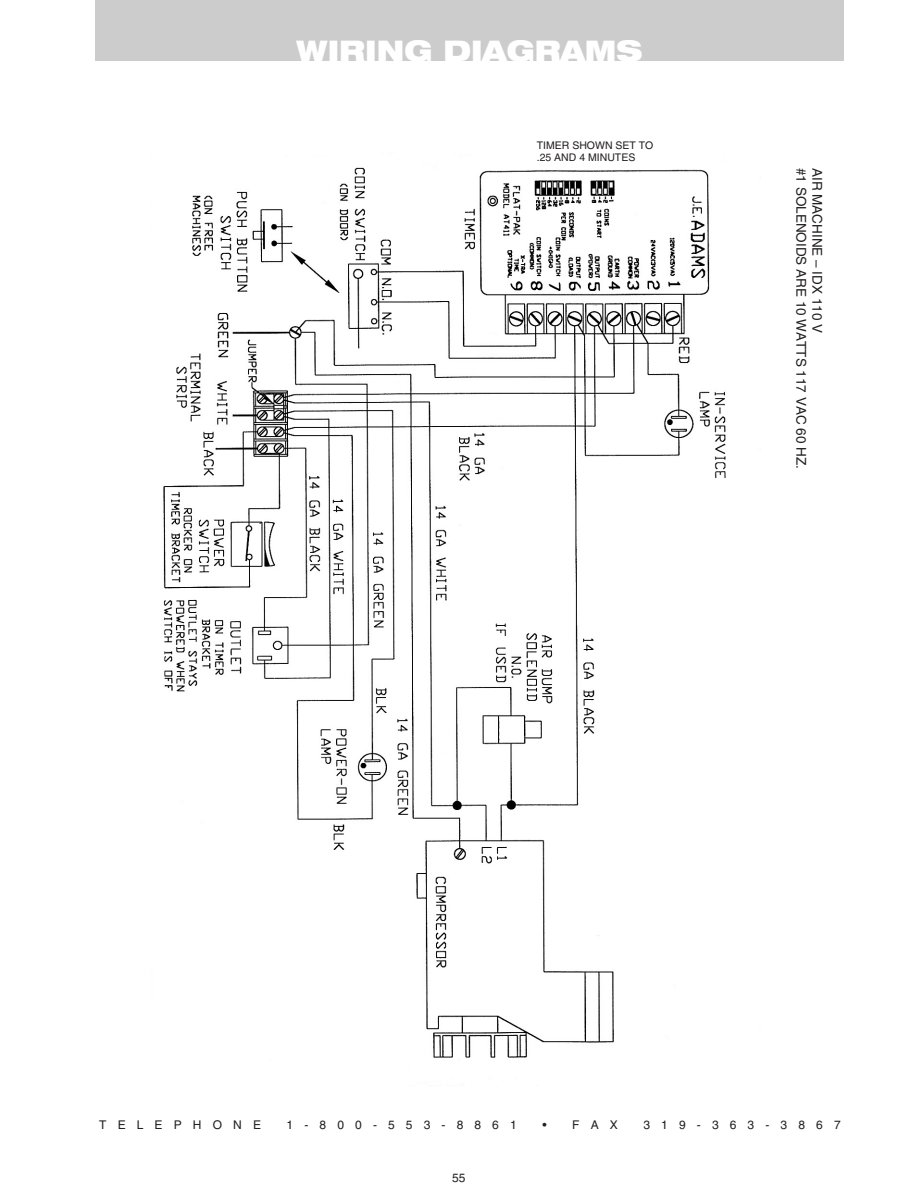
<style>
.page{position:relative;width:918px;height:1188px;background:#fff}
.page>*{position:absolute;margin:0;border:0;box-sizing:border-box;transform-origin:0 0}
.t1{font:900 expanded 28.5px "Helvetica Neue";color:#fff;scale:.95 1}
.t2{font:13.5px "Helvetica";color:#231f20}
.t3{font:12px "Helvetica";letter-spacing:.93em;color:#231f20}
.t4{font:10.5px/12.6px "Helvetica";color:#231f20}
</style>
<div class="page">
<div style="left:95px;top:0;width:749px;height:61px;background:#ccc"></div>
<img style="left:163px;top:167px;width:563px;height:891px">
<h1 class="t1" style="left:296px;top:40px;width:366px">WIRING DIAGRAMS</h1>
<p class="t4" style="left:537px;top:140px;width:118px">TIMER SHOWN SET TO .25 AND 4 MINUTES</p>
<p class="t2" style="left:806px;top:168px;width:302px;rotate:90deg">#1 SOLENOIDS ARE 10 WATTS 117 VAC 60 HZ.</p>
<p class="t2" style="left:822px;top:168px;width:167px;rotate:90deg">AIR MACHINE – IDX 110 V</p>
<p class="t3" style="left:99px;top:1120px;width:163px">TELEPHONE</p>
<p class="t3" style="left:287px;top:1120px;width:232px">1-800-553-8861</p>
<p class="t3" style="left:542px;top:1120px;width:77px">• FAX</p>
<p class="t3" style="left:643px;top:1120px;width:199px">319-363-3867</p>
<p class="t3" style="left:452px;top:1173px;width:15px">55</p>
</div>
